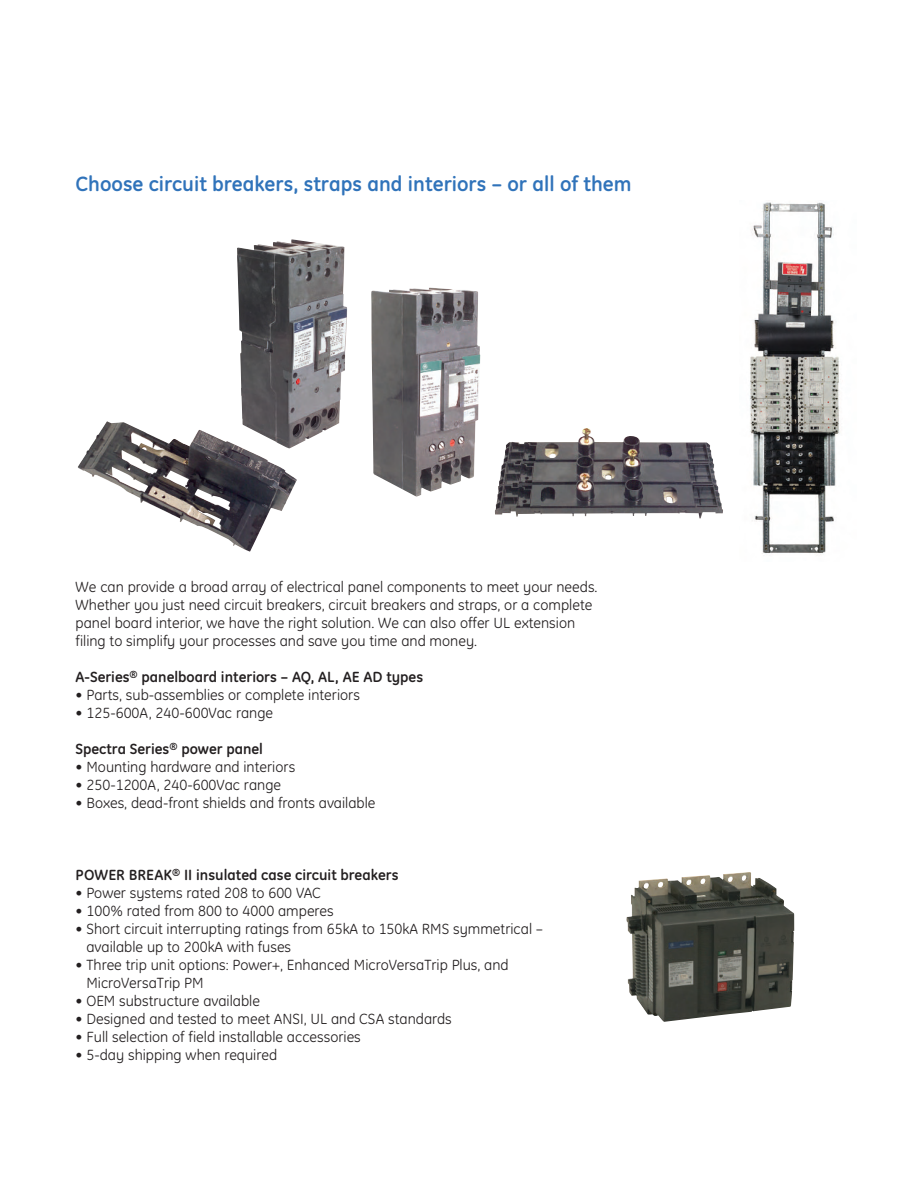
<style>
.page{position:relative;width:918px;height:1188px;background:#fff}
.page>*{position:absolute;margin:0;border:0;box-sizing:border-box;transform-origin:0 0}
.t1{font:700 21px "GE Inspira";color:#3073ba}
.t2{font:15px/18px "GE Inspira";color:#231f20}
.t3{font:700 15px "GE Inspira";color:#231f20}
</style>
<div class="page">
<img style="left:626px;top:872px;width:168px;height:150px">
<img style="left:750px;top:202px;width:90px;height:353px">
<img style="left:237px;top:239px;width:110px;height:206px">
<img style="left:371px;top:288px;width:109px;height:209px">
<img style="left:78px;top:421px;width:219px;height:131px">
<img style="left:495px;top:428px;width:228px;height:91px">
<h1 class="t1" style="left:76px;top:177px;width:557px">Choose circuit breakers, straps and interiors – or all of them</h1>
<p class="t2" style="left:76px;top:580px;width:523px">We can provide a broad array of electrical panel components to meet your needs.<br>Whether you just need circuit breakers, circuit breakers and straps, or a complete panel board interior, we have the right solution. We can also offer UL extension filing to simplify your processes and save you time and money.</p>
<p class="t3" style="left:76px;top:672px;width:349px">A-Series<sup>®</sup> panelboard interiors – AQ, AL, AE AD types</p>
<p class="t2" style="left:76px;top:688px;width:286px">• Parts, sub-assemblies or complete interiors</p>
<p class="t2" style="left:76px;top:706px;width:199px">• 125-600A, 240-600Vac range</p>
<p class="t3" style="left:76px;top:744px;width:189px">Spectra Series<sup>®</sup> power panel</p>
<p class="t2" style="left:76px;top:760px;width:221px">• Mounting hardware and interiors</p>
<p class="t2" style="left:76px;top:778px;width:207px">• 250-1200A, 240-600Vac range</p>
<p class="t2" style="left:76px;top:796px;width:301px">• Boxes, dead-front shields and fronts available</p>
<p class="t3" style="left:76px;top:870px;width:324px">POWER BREAK<sup>®</sup> II insulated case circuit breakers</p>
<p class="t2" style="left:76px;top:886px;width:247px">• Power systems rated 208 to 600 VAC</p>
<p class="t2" style="left:76px;top:904px;width:260px">• 100% rated from 800 to 4000 amperes</p>
<p class="t2" style="left:86px;top:922px;width:458px;text-indent:-11px">• Short circuit interrupting ratings from 65kA to 150kA RMS symmetrical – available up to 200kA with fuses</p>
<p class="t2" style="left:86px;top:958px;width:424px;text-indent:-11px">• Three trip unit options: Power+, Enhanced MicroVersaTrip Plus, and<br>MicroVersaTrip PM</p>
<p class="t2" style="left:76px;top:994px;width:186px">• OEM substructure available</p>
<p class="t2" style="left:76px;top:1012px;width:378px">• Designed and tested to meet ANSI, UL and CSA standards</p>
<p class="t2" style="left:76px;top:1030px;width:287px">• Full selection of field installable accessories</p>
<p class="t2" style="left:76px;top:1048px;width:203px">• 5-day shipping when required</p>
</div>
